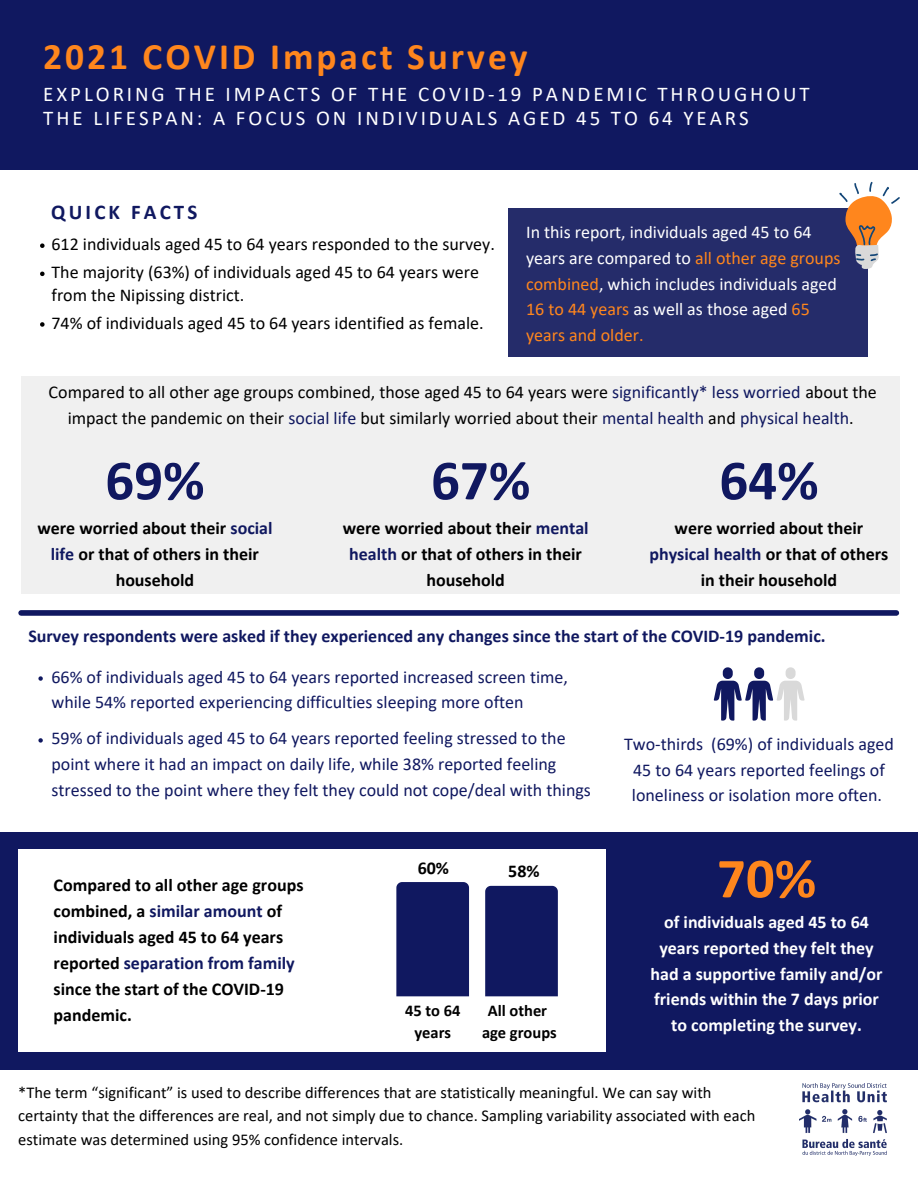
<style>
.page{position:relative;width:918px;height:1188px;background:#101860}
.page>*{position:absolute;margin:0;border:0;box-sizing:border-box;transform-origin:0 0}
.t1{font:700 57px "Calibri";color:#101860}
.t2{font:700 57px "Calibri";color:#ff861d}
.t3{font:700 37.5px "Calibri";letter-spacing:.08em;color:#ff861d}
.t4{font:21px/23.7px "Calibri";letter-spacing:.14em;color:#fff}
.t5{font:700 21px "Calibri";letter-spacing:.15em;color:#101860}
.t6{font:18px/25.7px "Calibri";color:#101860}
.t7{font:18px/28.2px "Calibri";color:#000}
.t8{font:700 18px/25.8px "Calibri";color:#000;text-align:center}
.t9{font:18px/25.8px "Calibri";color:#fff}
.t10{font:700 18px/25.8px "Calibri";color:#fff;text-align:center}
.t11{font:700 18px "Calibri";color:#101860}
.t12{font:16.5px/23.7px "Calibri";color:#000}
.t13{font:700 16.5px/22.5px "Calibri";color:#000;text-align:center}
.s1{color:#ff861d}
.s2{color:#101860}
</style>
<div class="page">
<div style="left:0;top:171px;width:918px;height:660px;background:#fff"></div>
<svg style="left:714px;top:667px;width:91px;height:54px"></svg>
<div style="left:0;top:1071px;width:918px;height:117px;background:#fff"></div>
<div style="left:508px;top:209px;width:360px;height:148px;background:#252c6a"></div>
<svg style="left:839px;top:182px;width:61px;height:87px"></svg>
<div style="left:21px;top:377px;width:879px;height:217px;background:#f0f0f0"></div>
<div style="left:18px;top:849px;width:588px;height:202px;background:#fff"></div>
<div style="left:396px;top:882px;width:73px;height:114px;background:#101860"></div>
<div style="left:485px;top:886px;width:73px;height:110px;background:#101860"></div>
<img style="left:799px;top:1084px;width:88px;height:72px">
<svg style="left:38px;top:676px;width:5px;height:5px"></svg>
<svg style="left:38px;top:738px;width:5px;height:5px"></svg>
<svg style="left:40px;top:243px;width:5px;height:5px"></svg>
<svg style="left:40px;top:272px;width:5px;height:4px"></svg>
<svg style="left:40px;top:322px;width:5px;height:5px"></svg>
<div style="left:21px;top:610px;width:875px;height:6px;background:#101860"></div>
<h1 class="t3" style="left:43px;top:34px;width:486px">2021 COVID Impact Survey</h1>
<h2 class="t4" style="left:43px;top:84px;width:768px">EXPLORING THE IMPACTS OF THE COVID-19 PANDEMIC THROUGHOUT<br>THE LIFESPAN: A FOCUS ON INDIVIDUALS AGED 45 TO 64 YEARS</h2>
<p class="t5" style="left:51px;top:204px;width:148px">QUICK FACTS</p>
<p class="t7" style="left:52px;top:232px;width:445px">612 individuals aged 45 to 64 years responded to the survey.<br>The majority (63%) of individuals aged 45 to 64 years were</p>
<p class="t7" style="left:52px;top:282px;width:434px">from the Nipissing district.<br>74% of individuals aged 45 to 64 years identified as female.</p>
<p class="t9" style="left:526px;top:220px;width:316px">In this report, individuals aged 45 to 64 years are compared to <span class="s1">all other age groups combined</span>, which includes individuals aged <span class="s1">16 to 44 years</span> as well as those aged <span class="s1">65 years and older.</span></p>
<p class="t7" style="left:49px;top:381px;width:830px;line-height:25.8px;text-align:center">Compared to all other age groups combined, those aged 45 to 64 years were <span class="s2">significantly* less worried</span> about the impact the pandemic on their <span class="s2">social life</span> but similarly worried about their <span class="s2">mental health</span> and <span class="s2">physical health</span>.</p>
<p class="t1" style="left:105px;top:457px;width:101px">69%</p>
<p class="t8" style="left:37px;top:517px;width:237px">were worried about their <span class="s2">social life</span> or that of others in their household</p>
<p class="t1" style="left:431px;top:457px;width:101px">67%</p>
<p class="t8" style="left:343px;top:517px;width:247px">were worried about their <span class="s2">mental health</span> or that of others in their household</p>
<p class="t1" style="left:719px;top:457px;width:101px">64%</p>
<p class="t8" style="left:650px;top:517px;width:240px">were worried about their <span class="s2">physical health</span> or that of others in their household</p>
<p class="t11" style="left:28px;top:629px;width:799px">Survey respondents were asked if they experienced any changes since the start of the COVID-19 pandemic.</p>
<p class="t6" style="left:52px;top:665px;width:518px">66% of individuals aged 45 to 64 years reported increased screen time, while 54% reported experiencing difficulties sleeping more often</p>
<p class="t6" style="left:52px;top:727px;width:541px">59% of individuals aged 45 to 64 years reported feeling stressed to the point where it had an impact on daily life, while 38% reported feeling stressed to the point where they felt they could not cope/deal with things</p>
<p class="t8" style="left:54px;top:874px;width:251px;text-align:left">Compared to all other age groups combined, a <span class="s2">similar amount</span> of individuals aged 45 to 64 years reported <span class="s2">separation from family </span>since the start of the COVID-19 pandemic.</p>
<p class="t8" style="left:418px;top:855px;width:33px">60%</p>
<p class="t8" style="left:508px;top:858px;width:33px">58%</p>
<p class="t13" style="left:405px;top:999px;width:57px">45 to 64 years</p>
<p class="t13" style="left:482px;top:999px;width:76px">All other age groups</p>
<p class="t6" style="left:624px;top:732px;width:271px;text-align:center">Two-thirds (69%) of individuals aged<br>45 to 64 years reported feelings of loneliness or isolation more often.</p>
<p class="t2" style="left:717px;top:843px;width:101px">70%</p>
<p class="t10" style="left:651px;top:910px;width:233px">of individuals aged 45 to 64 years reported they felt they had a supportive family and/or friends within the 7 days prior to completing the survey.</p>
<p class="t12" style="left:18px;top:1082px;width:739px">*The term “significant” is used to describe differences that are statistically meaningful. We can say with certainty that the differences are real, and not simply due to chance. Sampling variability associated with each estimate was determined using 95% confidence intervals.</p>
</div>
